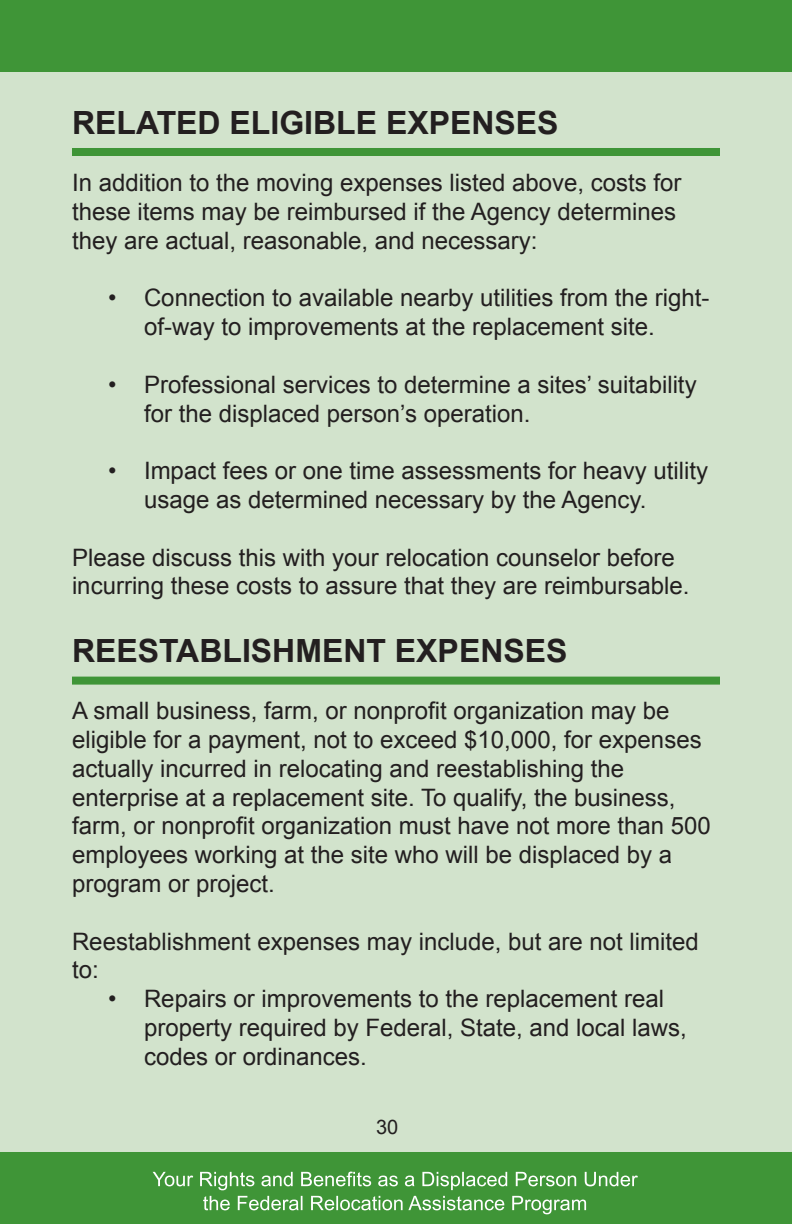
<style>
.page{position:relative;width:792px;height:1224px;background:#fff}
.page>*{position:absolute;margin:0;border:0;box-sizing:border-box;transform-origin:0 0}
.t1{font:700 32px "Arial";color:#231f20}
.t2{font:24px/28.8px "Arial";color:#231f20}
.t3{font:20px/24px "Arial";color:#fff;text-align:center}
.t4{font:20px "Arial";color:#231f20}
</style>
<div class="page">
<div style="left:0;top:72px;width:792px;height:1080px;background:#d2e3cc"></div>
<div style="left:0;top:1152px;width:792px;height:72px;background:#3f9537"></div>
<div style="left:0;top:0;width:792px;height:72px;background:#3f9537"></div>
<div style="left:72px;top:677px;width:648px;height:8px;background:#3f9537"></div>
<div style="left:72px;top:148px;width:648px;height:8px;background:#3f9537"></div>
<h1 class="t1" style="left:72px;top:101px;width:488px">RELATED ELIGIBLE EXPENSES</h1>
<p class="t2" style="left:72px;top:169px;width:611px">In addition to the moving expenses listed above, costs for these items may be reimbursed if the Agency determines they are actual, reasonable, and necessary:</p>
<p class="t2" style="left:144px;top:284px;width:567px;text-indent:-36px">• Connection to available nearby utilities from the right&shy;of-way to improvements at the replacement site.</p>
<p class="t2" style="left:144px;top:370px;width:554px;text-indent:-36px">• Professional services to determine a sites’ suitability for the displaced person’s operation.</p>
<p class="t2" style="left:144px;top:457px;width:566px;text-indent:-36px">• Impact fees or one time assessments for heavy utility usage as determined necessary by the Agency.</p>
<p class="t2" style="left:72px;top:543px;width:619px">Please discuss this with your relocation counselor before incurring these costs to assure that they are reimbursable.</p>
<h1 class="t1" style="left:72px;top:629px;width:497px">REESTABLISHMENT EXPENSES</h1>
<p class="t2" style="left:72px;top:697px;width:640px">A small business, farm, or nonprofit organization may be eligible for a payment, not to exceed $10,000, for expenses actually incurred in relocating and reestablishing the enterprise at a replacement site. To qualify, the business, farm, or nonprofit organization must have not more than 500 employees working at the site who will be displaced by a program or project.</p>
<p class="t2" style="left:72px;top:927px;width:628px">Reestablishment expenses may include, but are not limited to:</p>
<p class="t2" style="left:144px;top:985px;width:544px;text-indent:-36px">• Repairs or improvements to the replacement real property required by Federal, State, and local laws, codes or ordinances.</p>
<p class="t4" style="left:376px;top:1114px;width:24px">30</p>
<p class="t3" style="left:153px;top:1167px;width:487px">Your Rights and Benefits as a Displaced Person Under the Federal Relocation Assistance Program</p>
</div>
